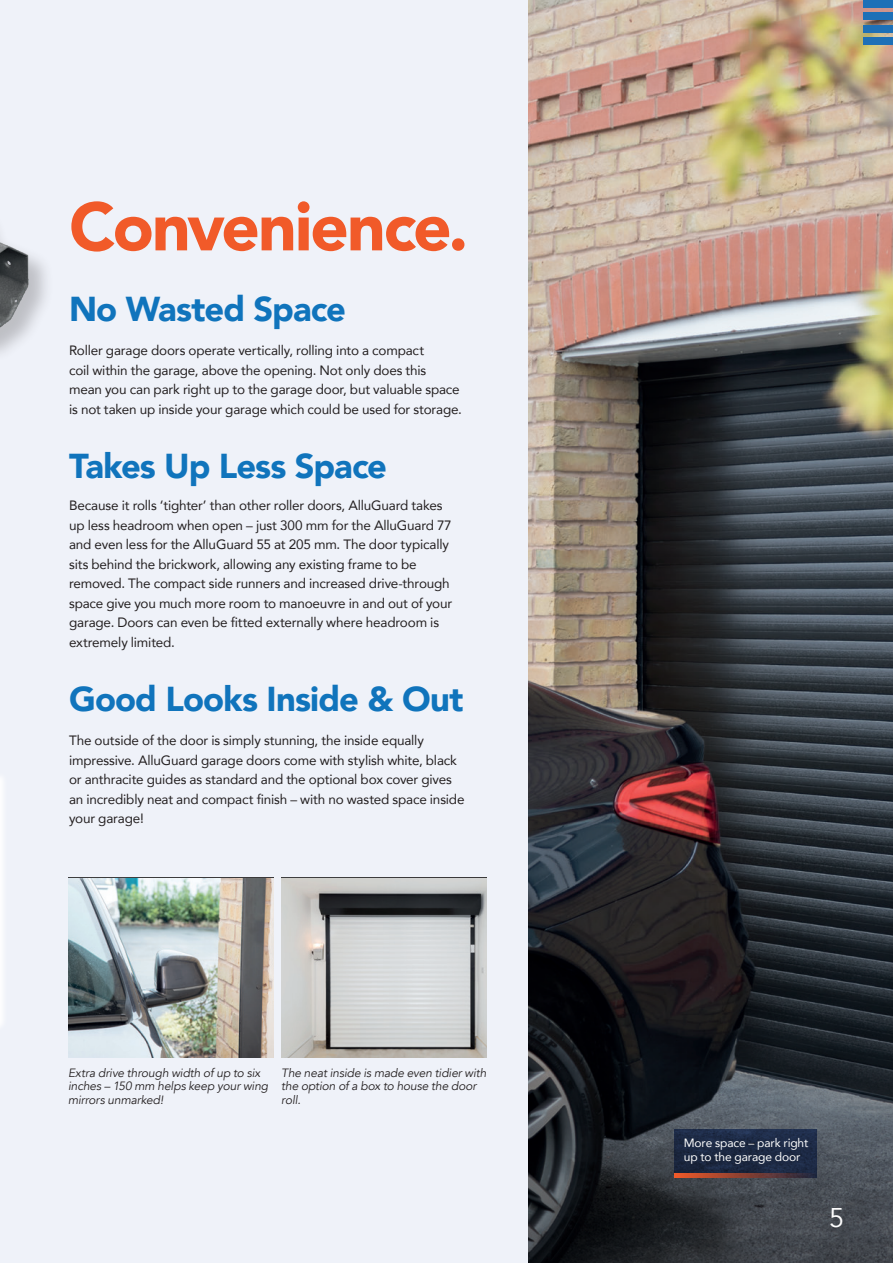
<style>
.page{position:relative;width:893px;height:1263px;background:#fff}
.page>*{position:absolute;margin:0;border:0;box-sizing:border-box;transform-origin:0 0}
.t1{font:900 67.5px "Avenir";letter-spacing:-.035em;color:#f15a29}
.t2{font:900 34.5px "Avenir";letter-spacing:-.025em;color:#1074bc}
.t3{font:27px "Avenir";color:#fff}
.t4{font:13.5px/19.5px "Avenir";letter-spacing:-.015em;color:#231f20}
.t5{font:italic 12px/13.5px "Avenir";letter-spacing:-.01em;color:#231f20}
.t6{font:12px/14.4px "Avenir";letter-spacing:-.005em;color:#fff}
</style>
<div class="page">
<div style="left:0;top:0;width:528px;height:1263px;background:#ebeff8"></div>
<img style="left:68px;top:878px;width:205px;height:180px">
<div style="left:0;top:149px;width:54px;height:569px;background:#eff2f9"></div>
<img style="left:0;top:238px;width:31px;height:115px">
<div style="left:0;top:772px;width:8px;height:389px;background:#f2f4fa"></div>
<img style="left:0;top:773px;width:1px;height:380px">
<img style="left:528px;top:0;width:365px;height:878px">
<div style="left:863px;top:0;width:30px;height:8px;background:#1d70b7"></div>
<div style="left:863px;top:12px;width:30px;height:8px;background:#1d70b7"></div>
<div style="left:863px;top:25px;width:30px;height:8px;background:#1d70b7"></div>
<div style="left:863px;top:37px;width:30px;height:8px;background:#1d70b7"></div>
<img style="left:281px;top:878px;width:205px;height:180px">
<svg style="left:528px;top:878px;width:365px;height:385px;background:#262a2f"></svg>
<svg style="left:674px;top:1129px;width:142px;height:44px;background:#1c2944"></svg>
<svg style="left:674px;top:1173px;width:142px;height:4px"></svg>
<p class="t1" style="left:69px;top:169px;width:401px">Convenience.</p>
<p class="t2" style="left:69px;top:279px;width:278px">No Wasted Space</p>
<p class="t4" style="left:69px;top:340px;width:357px">Roller garage doors operate vertically, rolling into a compact</p>
<p class="t4" style="left:69px;top:360px;width:359px">coil within the garage, above the opening. Not only does this</p>
<p class="t4" style="left:69px;top:379px;width:394px">mean you can park right up to the garage door, but valuable space is not taken up inside your garage which could be used for storage.</p>
<p class="t2" style="left:69px;top:436px;width:319px">Takes Up Less Space</p>
<p class="t4" style="left:69px;top:495px;width:384px">Because it rolls ‘tighter’ than other roller doors, AlluGuard takes up less headroom when open – just 300 mm for the AlluGuard 77</p>
<p class="t4" style="left:69px;top:534px;width:385px">and even less for the AlluGuard 55 at 205 mm. The door typically sits behind the brickwork, allowing any existing frame to be removed. The compact side runners and increased drive-through space give you much more room to manoeuvre in and out of your garage. Doors can even be fitted externally where headroom is extremely limited.</p>
<p class="t2" style="left:69px;top:669px;width:396px">Good Looks Inside &amp; Out</p>
<p class="t4" style="left:69px;top:730px;width:397px">The outside of the door is simply stunning, the inside equally impressive. AlluGuard garage doors come with stylish white, black or anthracite guides as standard and the optional box cover gives an incredibly neat and compact finish – with no wasted space inside your garage!</p>
<p class="t5" style="left:68px;top:1066px;width:202px">Extra drive through width of up to six inches – 150 mm helps keep your wing mirrors unmarked!</p>
<p class="t5" style="left:281px;top:1066px;width:207px">The neat inside is made even tidier with</p>
<p class="t5" style="left:281px;top:1080px;width:197px">the option of a box to house the door roll.</p>
<p class="t6" style="left:684px;top:1135px;width:126px">More space – park right up to the garage door</p>
<p class="t3" style="left:829px;top:1201px;width:17px">5</p>
</div>
